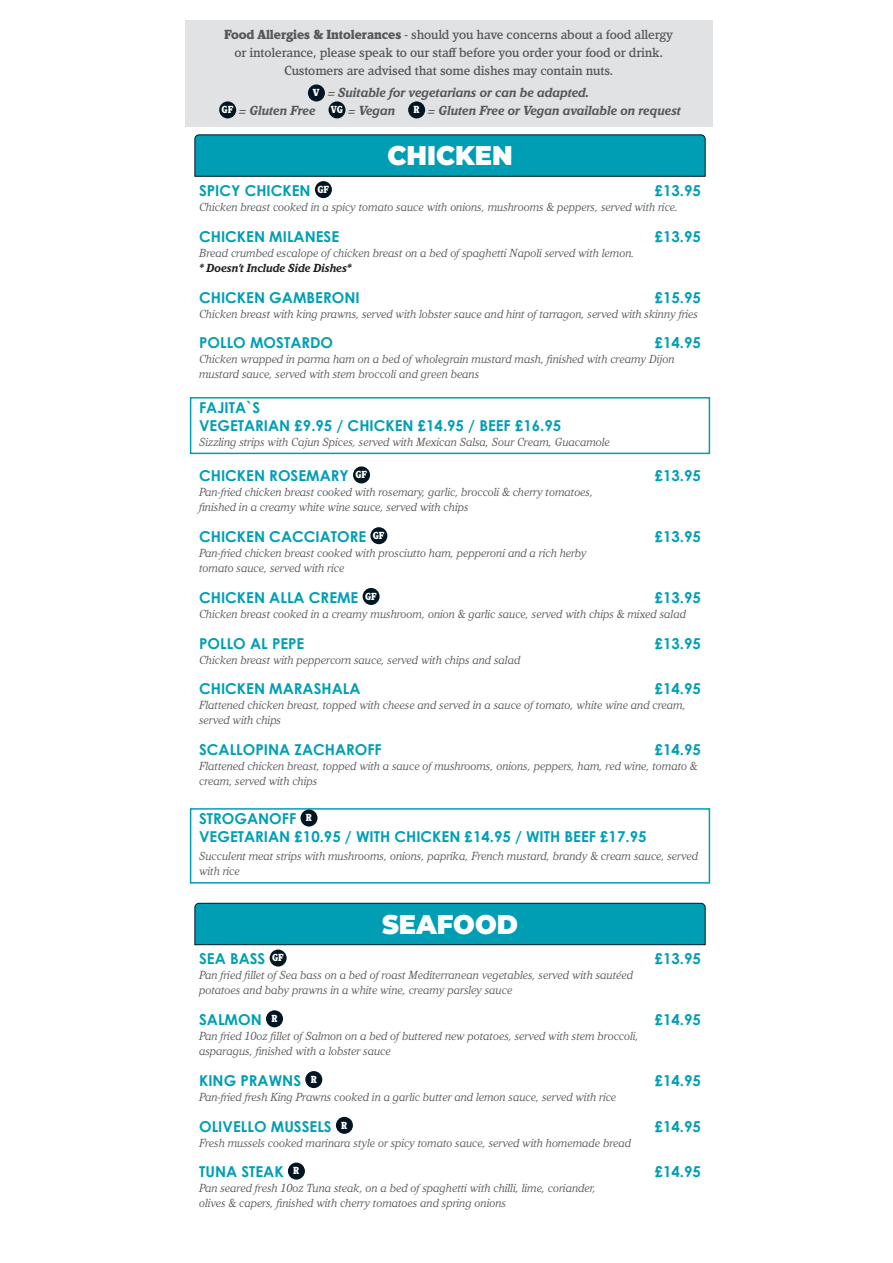
<style>
.page{position:relative;width:893px;height:1263px;background:#fff}
.page>*{position:absolute;margin:0;border:0;box-sizing:border-box;transform-origin:0 0}
.SECTION_BOX{font:900 27px "Montserrat";color:#fff;scale:.95 1}
.DISH{font:700 15px "Century Gothic";color:#009eb4}
.DISH_SPECIALS{font:700 15px/18px "Century Gothic";color:#009eb4}
.t1{font:500 13.5px/18px "Kandal";letter-spacing:-.01em;color:#57585a;text-align:center}
.t2{font:italic 700 13.5px/18px "Kandal";letter-spacing:-.01em;color:#57585a}
.DESCRIPTION{font:italic 12px/15px "Kandal";letter-spacing:-.01em;color:#57585a}
.DESCRIPTION_SPECIALS{font:italic 12px/15px "Kandal";letter-spacing:-.01em;color:#57585a}
.t3{font:900 10.5px "Kandal";letter-spacing:-.02em;color:#fff;scale:.9 1}
.s1{font-weight:900}
.s2{font-weight:900;font-style:normal;font-size:10.5px;color:#fff}
.s3{font-weight:700;color:#231f20}
</style>
<div class="page">
<div style="left:185px;top:20px;width:527px;height:31px;background:#e1e2e4"></div>
<div style="left:185px;top:38px;width:527px;height:31px;background:#e1e2e4"></div>
<div style="left:185px;top:56px;width:527px;height:31px;background:#e1e2e4"></div>
<div style="left:185px;top:78px;width:527px;height:31px;background:#e1e2e4"></div>
<div style="left:185px;top:96px;width:527px;height:31px;background:#e1e2e4"></div>
<div style="left:308px;top:84px;width:17px;height:17px;background:#011622;border-radius:50%"></div>
<div style="left:219px;top:101px;width:17px;height:17px;background:#011622;border-radius:50%"></div>
<div style="left:329px;top:101px;width:17px;height:17px;background:#011622;border-radius:50%"></div>
<div style="left:408px;top:101px;width:17px;height:17px;background:#011622;border-radius:50%"></div>
<svg style="left:194px;top:134px;width:512px;height:43px;background:#0398ad"></svg>
<div style="left:190px;top:397px;width:520px;height:57px;border:2px solid #009eb4"></div>
<div style="left:190px;top:808px;width:520px;height:75px;border:2px solid #009eb4"></div>
<svg style="left:194px;top:902px;width:512px;height:43px;background:#0599af"></svg>
<div style="left:315px;top:181px;width:17px;height:17px;background:#011622;border-radius:50%"></div>
<div style="left:353px;top:466px;width:17px;height:17px;background:#011622;border-radius:50%"></div>
<div style="left:370px;top:527px;width:17px;height:17px;background:#011622;border-radius:50%"></div>
<div style="left:363px;top:588px;width:17px;height:17px;background:#011622;border-radius:50%"></div>
<div style="left:300px;top:809px;width:17px;height:17px;background:#011622;border-radius:50%"></div>
<div style="left:270px;top:949px;width:17px;height:17px;background:#011622;border-radius:50%"></div>
<div style="left:266px;top:1010px;width:17px;height:17px;background:#011622;border-radius:50%"></div>
<div style="left:305px;top:1071px;width:17px;height:17px;background:#011622;border-radius:50%"></div>
<div style="left:336px;top:1117px;width:17px;height:17px;background:#011622;border-radius:50%"></div>
<div style="left:288px;top:1162px;width:17px;height:17px;background:#011622;border-radius:50%"></div>
<p class="t1" style="left:224px;top:25px;width:451px"><span class="s1">Food Allergies &amp; Intolerances</span> - should you have concerns about a food allergy or intolerance, please speak to our staff before you order your food or drink.<br>Customers are advised that some dishes may contain nuts.</p>
<p class="t2" style="left:222px;top:84px;width:369px;text-indent:91px"><span class="s2">V</span> = Suitable for vegetarians or can be adapted.<br><span class="s2">GF</span> = Gluten Free <span class="s2">VG</span> = Vegan</p>
<p class="t2" style="left:413px;top:102px;width:269px"><span class="s2">R</span> = Gluten Free or Vegan available on request</p>
<p class="SECTION_BOX" style="left:387px;top:135px;width:133px">CHICKEN</p>
<p class="DISH" style="left:199px;top:179px;width:113px">SPICY CHICKEN</p>
<p class="t3" style="left:317px;top:184px;width:15px">GF</p>
<p class="DISH" style="left:655px;top:179px;width:48px">£13.95</p>
<p class="DESCRIPTION" style="left:199px;top:200px;width:480px">Chicken breast cooked in a spicy tomato sauce with onions, mushrooms &amp; peppers, served with rice.</p>
<p class="DISH" style="left:199px;top:225px;width:142px">CHICKEN MILANESE</p>
<p class="DISH" style="left:655px;top:225px;width:48px">£13.95</p>
<p class="DESCRIPTION" style="left:199px;top:245px;width:437px">Bread crumbed escalope of chicken breast on a bed of spaghetti Napoli served with lemon. <span class="s3">* Doesn’t Include Side Dishes*</span></p>
<p class="DISH" style="left:199px;top:286px;width:162px">CHICKEN GAMBERONI</p>
<p class="DISH" style="left:655px;top:286px;width:48px">£15.95</p>
<p class="DESCRIPTION" style="left:199px;top:306px;width:501px">Chicken breast with king prawns, served with lobster sauce and hint of tarragon, served with skinny fries</p>
<p class="DISH" style="left:199px;top:331px;width:136px">POLLO MOSTARDO</p>
<p class="DISH" style="left:655px;top:331px;width:48px">£14.95</p>
<p class="DESCRIPTION" style="left:199px;top:352px;width:477px">Chicken wrapped in parma ham on a bed of wholegrain mustard mash, finished with creamy Dijon mustard sauce, served with stem broccoli and green beans</p>
<p class="DISH_SPECIALS" style="left:199px;top:398px;width:364px">FAJITA`S<br>VEGETARIAN £9.95 / CHICKEN £14.95 / BEEF £16.95</p>
<p class="DESCRIPTION_SPECIALS" style="left:199px;top:435px;width:412px">Sizzling strips with Cajun Spices, served with Mexican Salsa, Sour Cream, Guacamole</p>
<p class="DISH" style="left:199px;top:464px;width:151px">CHICKEN ROSEMARY</p>
<p class="t3" style="left:355px;top:469px;width:15px">GF</p>
<p class="DISH" style="left:655px;top:464px;width:48px">£13.95</p>
<p class="DESCRIPTION" style="left:199px;top:485px;width:396px">Pan-fried chicken breast cooked with rosemary, garlic, broccoli &amp; cherry tomatoes, finished in a creamy white wine sauce, served with chips</p>
<p class="DISH" style="left:199px;top:525px;width:169px">CHICKEN CACCIATORE</p>
<p class="t3" style="left:373px;top:530px;width:15px">GF</p>
<p class="DISH" style="left:655px;top:525px;width:48px">£13.95</p>
<p class="DESCRIPTION" style="left:199px;top:546px;width:389px">Pan-fried chicken breast cooked with prosciutto ham, pepperoni and a rich herby tomato sauce, served with rice</p>
<p class="DISH" style="left:199px;top:586px;width:161px">CHICKEN ALLA CREME</p>
<p class="t3" style="left:365px;top:590px;width:15px">GF</p>
<p class="DISH" style="left:655px;top:586px;width:48px">£13.95</p>
<p class="DESCRIPTION" style="left:199px;top:606px;width:488px">Chicken breast cooked in a creamy mushroom, onion &amp; garlic sauce, served with chips &amp; mixed salad</p>
<p class="DISH" style="left:199px;top:632px;width:107px">POLLO AL PEPE</p>
<p class="DISH" style="left:655px;top:632px;width:48px">£13.95</p>
<p class="DESCRIPTION" style="left:199px;top:652px;width:323px">Chicken breast with peppercorn sauce, served with chips and salad</p>
<p class="DISH" style="left:199px;top:677px;width:163px">CHICKEN MARASHALA</p>
<p class="DISH" style="left:655px;top:677px;width:48px">£14.95</p>
<p class="DESCRIPTION" style="left:199px;top:698px;width:488px">Flattened chicken breast, topped with cheese and served in a sauce of tomato, white wine and cream, served with chips</p>
<p class="DISH" style="left:199px;top:738px;width:184px">SCALLOPINA ZACHAROFF</p>
<p class="DISH" style="left:655px;top:738px;width:48px">£14.95</p>
<p class="DESCRIPTION" style="left:199px;top:759px;width:500px">Flattened chicken breast, topped with a sauce of mushrooms, onions, peppers, ham, red wine, tomato &amp; cream, served with chips</p>
<p class="DISH_SPECIALS" style="left:199px;top:809px;width:99px">STROGANOFF</p>
<p class="t3" style="left:306px;top:812px;width:8px">R</p>
<p class="DISH_SPECIALS" style="left:199px;top:827px;width:449px">VEGETARIAN £10.95 / WITH CHICKEN £14.95 / WITH BEEF £17.95</p>
<p class="DESCRIPTION_SPECIALS" style="left:199px;top:849px;width:501px">Succulent meat strips with mushrooms, onions, paprika, French mustard, brandy &amp; cream sauce, served with rice</p>
<p class="SECTION_BOX" style="left:382px;top:904px;width:145px">SEAFOOD</p>
<p class="DISH" style="left:199px;top:947px;width:68px">SEA BASS</p>
<p class="t3" style="left:272px;top:952px;width:15px">GF</p>
<p class="DISH" style="left:655px;top:947px;width:48px">£13.95</p>
<p class="DESCRIPTION" style="left:199px;top:968px;width:436px">Pan fried fillet of Sea bass on a bed of roast Mediterranean vegetables, served with sautéed potatoes and baby prawns in a white wine, creamy parsley sauce</p>
<p class="DISH" style="left:199px;top:1008px;width:64px">SALMON</p>
<p class="t3" style="left:271px;top:1013px;width:8px">R</p>
<p class="DISH" style="left:655px;top:1008px;width:48px">£14.95</p>
<p class="DESCRIPTION" style="left:199px;top:1029px;width:441px">Pan fried 10oz fillet of Salmon on a bed of buttered new potatoes, served with stem broccoli, asparagus, finished with a lobster sauce</p>
<p class="DISH" style="left:199px;top:1069px;width:103px">KING PRAWNS</p>
<p class="t3" style="left:311px;top:1073px;width:8px">R</p>
<p class="DISH" style="left:655px;top:1069px;width:48px">£14.95</p>
<p class="DESCRIPTION" style="left:199px;top:1089px;width:419px">Pan-fried fresh King Prawns cooked in a garlic butter and lemon sauce, served with rice</p>
<p class="DISH" style="left:199px;top:1115px;width:134px">OLIVELLO MUSSELS</p>
<p class="t3" style="left:341px;top:1119px;width:8px">R</p>
<p class="DISH" style="left:655px;top:1115px;width:48px">£14.95</p>
<p class="DESCRIPTION" style="left:199px;top:1135px;width:434px">Fresh mussels cooked marinara style or spicy tomato sauce, served with homemade bread</p>
<p class="DISH" style="left:199px;top:1161px;width:86px">TUNA STEAK</p>
<p class="t3" style="left:293px;top:1165px;width:8px">R</p>
<p class="DISH" style="left:655px;top:1161px;width:48px">£14.95</p>
<p class="DESCRIPTION" style="left:199px;top:1181px;width:398px">Pan seared fresh 10oz Tuna steak, on a bed of spaghetti with chilli, lime, coriander, olives &amp; capers, finished with cherry tomatoes and spring onions</p>
</div>
